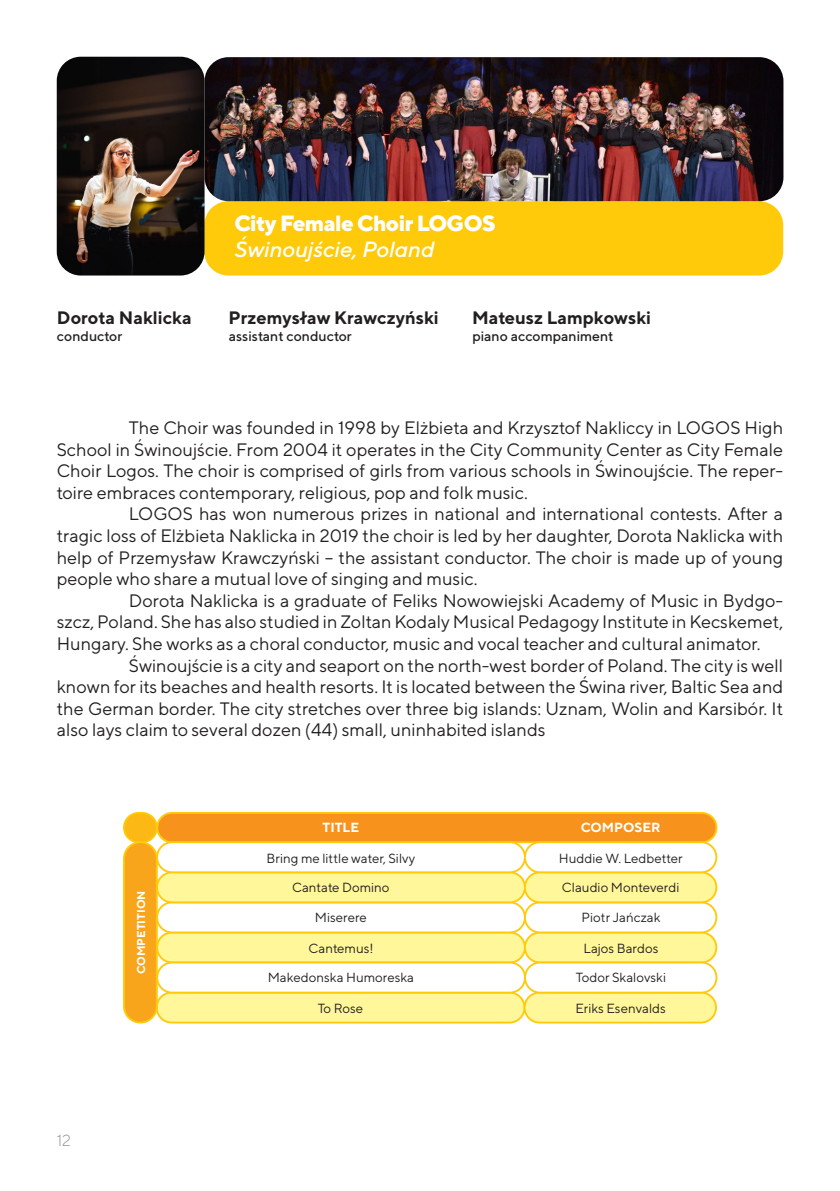
<style>
.page{position:relative;width:840px;height:1191px;background:#fff}
.page>*{position:absolute;margin:0;border:0;box-sizing:border-box;transform-origin:0 0}
.t1{font:800 22px "TT Norms";letter-spacing:-.03em;color:#fff}
.t2{font:italic 500 22px "TT Norms";color:#fff}
.t3{font:18px/21.6px "TT Norms";color:#231f20;text-align:justify}
.t4{font:700 18px "TT Norms";color:#231f20}
.t5{font:300 16px "TT Norms";color:#939598}
.t6{font:500 14px "TT Norms";color:#231f20}
.t7{font:13.2px "TT Norms";color:#231f20}
.t8{font:700 13.2px "TT Norms";color:#fff}
.t9{font:700 11.4px "TT Norms";color:#fff}
</style>
<div class="page">
<div style="left:204px;top:201px;width:578px;height:74px;background:#feca0a;border-radius:24px"></div>
<img style="left:57px;top:57px;width:147px;height:218px">
<img style="left:204px;top:57px;width:579px;height:144px">
<div style="left:124px;top:813px;width:33px;height:29px;background:#fcb814;border-radius:15px"></div>
<div style="left:123px;top:812px;width:35px;height:31px;border:2px solid #feca0a;border-radius:15px"></div>
<div style="left:157px;top:813px;width:559px;height:29px;background:#f7931d;border-radius:15px"></div>
<div style="left:156px;top:812px;width:561px;height:31px;border:2px solid #feca0a;border-radius:15px"></div>
<div style="left:157px;top:932px;width:367px;height:30px;background:#fff79a;border-radius:15px"></div>
<div style="left:156px;top:931px;width:369px;height:32px;border:2px solid #feca0a;border-radius:15px"></div>
<div style="left:157px;top:992px;width:367px;height:30px;background:#fff79a;border-radius:15px"></div>
<div style="left:156px;top:991px;width:369px;height:32px;border:2px solid #feca0a;border-radius:15px"></div>
<div style="left:156px;top:901px;width:369px;height:32px;border:2px solid #feca0a;border-radius:15px"></div>
<div style="left:157px;top:872px;width:367px;height:30px;background:#fff79a;border-radius:15px"></div>
<div style="left:156px;top:871px;width:369px;height:32px;border:2px solid #feca0a;border-radius:15px"></div>
<div style="left:156px;top:841px;width:369px;height:32px;border:2px solid #feca0a;border-radius:15px"></div>
<div style="left:524px;top:932px;width:192px;height:30px;background:#fff79a;border-radius:15px"></div>
<div style="left:523px;top:931px;width:194px;height:32px;border:2px solid #feca0a;border-radius:15px"></div>
<div style="left:524px;top:992px;width:191px;height:30px;background:#fff79a;border-radius:15px"></div>
<div style="left:523px;top:991px;width:193px;height:32px;border:2px solid #feca0a;border-radius:15px"></div>
<div style="left:523px;top:901px;width:194px;height:32px;border:2px solid #feca0a;border-radius:15px"></div>
<div style="left:524px;top:872px;width:192px;height:30px;background:#fff79a;border-radius:15px"></div>
<div style="left:523px;top:871px;width:194px;height:32px;border:2px solid #feca0a;border-radius:15px"></div>
<div style="left:523px;top:841px;width:194px;height:32px;border:2px solid #feca0a;border-radius:15px"></div>
<div style="left:156px;top:961px;width:369px;height:32px;border:2px solid #feca0a;border-radius:15px"></div>
<div style="left:524px;top:961px;width:193px;height:32px;border:2px solid #feca0a;border-radius:15px"></div>
<div style="left:124px;top:842px;width:33px;height:180px;background:#f9a51b;border-radius:16px"></div>
<div style="left:123px;top:841px;width:35px;height:182px;border:2px solid #feca0a;border-radius:16px"></div>
<p class="t1" style="left:234px;top:209px;width:262px">City Female Choir LOGOS</p>
<p class="t2" style="left:234px;top:236px;width:201px">Świnoujście, Poland</p>
<p class="t4" style="left:57px;top:306px;width:136px">Dorota Naklicka</p>
<p class="t4" style="left:228px;top:306px;width:211px">Przemysław Krawczyński</p>
<p class="t4" style="left:472px;top:306px;width:180px">Mateusz Lampkowski</p>
<p class="t6" style="left:57px;top:327px;width:67px">conductor</p>
<p class="t6" style="left:229px;top:327px;width:124px">assistant conductor</p>
<p class="t6" style="left:472px;top:327px;width:143px">piano accompaniment</p>
<p class="t3" style="left:57px;top:416px;width:727px;text-indent:72px">The Choir was founded in 1998 by Elżbieta and Krzysztof Nakliccy in LOGOS High School in Świnoujście. From 2004 it operates in the City Community Center as City Female Choir Logos. The choir is comprised of girls from various schools in Świnoujście. The reper&shy;toire embraces contemporary, religious, pop and folk music.</p>
<p class="t3" style="left:57px;top:503px;width:727px;text-indent:72px">LOGOS has won numerous prizes in national and international contests. After a tragic loss of Elżbieta Naklicka in 2019 the choir is led by her daughter, Dorota Naklicka with help of Przemysław Krawczyński – the assistant conductor. The choir is made up of young people who share a mutual love of singing and music.</p>
<p class="t3" style="left:57px;top:589px;width:727px;text-indent:72px">Dorota Naklicka is a graduate of Feliks Nowowiejski Academy of Music in Bydgo&shy;szcz, Poland. She has also studied in Zoltan Kodaly Musical Pedagogy Institute in Kecskemet, Hungary. She works as a choral conductor, music and vocal teacher and cultural animator.</p>
<p class="t3" style="left:57px;top:654px;width:727px;text-indent:72px">Świnoujście is a city and seaport on the north-west border of Poland. The city is well known for its beaches and health resorts. It is located between the Świna river, Baltic Sea and the German border. The city stretches over three big islands: Uznam, Wolin and Karsibór. It also lays claim to several dozen (44) small, uninhabited islands</p>
<p class="t5" style="left:57px;top:1130px;width:16px">12</p>
<p class="t9" style="left:134px;top:974px;width:85px;rotate:-90deg">COMPETITION</p>
<p class="t8" style="left:322px;top:818px;width:38px">TITLE</p>
<p class="t8" style="left:580px;top:818px;width:81px">COMPOSER</p>
<p class="t7" style="left:266px;top:850px;width:150px">Bring me little water, Silvy</p>
<p class="t7" style="left:558px;top:849px;width:125px">Huddie W. Ledbetter</p>
<p class="t7" style="left:292px;top:879px;width:99px">Cantate Domino</p>
<p class="t7" style="left:314px;top:909px;width:54px">Miserere</p>
<p class="t7" style="left:581px;top:909px;width:80px">Piotr Jańczak</p>
<p class="t7" style="left:561px;top:879px;width:119px">Claudio Monteverdi</p>
<p class="t7" style="left:308px;top:940px;width:67px">Cantemus!</p>
<p class="t7" style="left:583px;top:940px;width:76px">Lajos Bardos</p>
<p class="t7" style="left:267px;top:968px;width:148px">Makedonska Humoreska</p>
<p class="t7" style="left:575px;top:969px;width:92px">Todor Skalovski</p>
<p class="t7" style="left:317px;top:1000px;width:47px">To Rose</p>
<p class="t7" style="left:575px;top:1000px;width:92px">Eriks Esenvalds</p>
</div>
